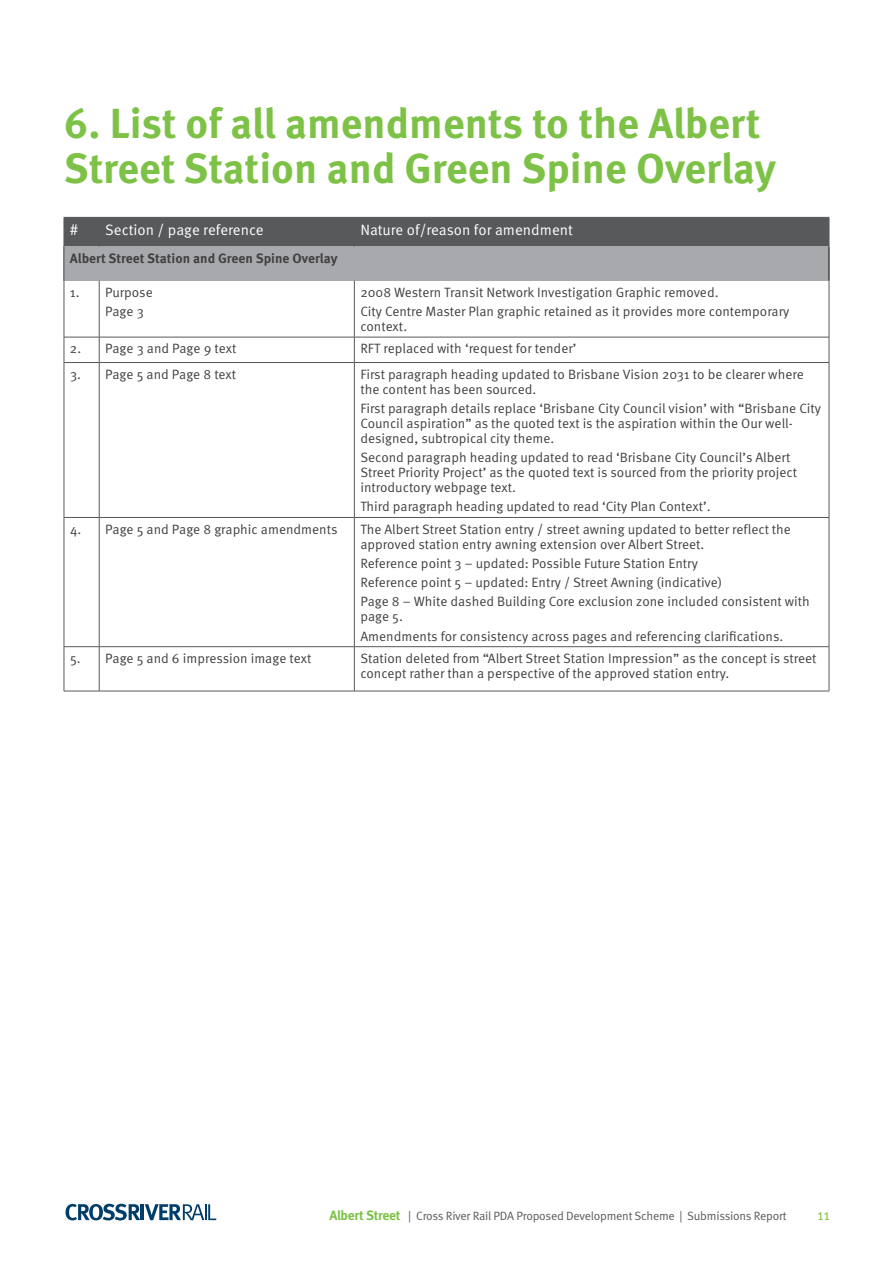
<style>
.page{position:relative;width:893px;height:1263px;background:#fff}
.page>*{position:absolute;margin:0;border:0;box-sizing:border-box;transform-origin:0 0}
.t1{font:700 42px/45px "Meta Pro";color:#7dc246}
.t2{font:15px "Meta Pro Norm";color:#fff}
.t3{font:15px "Meta Pro Norm";color:#7dc246}
.t4{font:13.5px/15px "Meta Pro Norm";color:#414042}
.t5{font:700 13.5px "Meta Pro";color:#414042}
.t6{font:12px "Meta Pro Norm";letter-spacing:-.02em;color:#58595b}
.s1{font-family:"Meta Pro";font-weight:700;font-size:13.5px;color:#7dc246}
</style>
<div class="page">
<svg style="left:66px;top:1204px;width:150px;height:16px"></svg>
<div style="left:64px;top:247px;width:765px;height:34px;background:#a7a9ac"></div>
<hr style="left:64px;top:247px;width:1px;height:34px;background:#58595b">
<hr style="left:829px;top:247px;width:1px;height:34px;background:#000">
<div style="left:64px;top:217px;width:766px;height:30px;background:#58595b"></div>
<hr style="left:64px;top:281px;width:1px;height:56px;background:#58595b">
<hr style="left:99px;top:281px;width:1px;height:56px;background:#58595b">
<hr style="left:354px;top:281px;width:1px;height:56px;background:#58595b">
<hr style="left:829px;top:281px;width:1px;height:56px;background:#58595b">
<hr style="left:64px;top:337px;width:35px;height:1px;background:#58595b">
<svg style="left:64px;top:337px;width:1px;height:25px"></svg>
<hr style="left:99px;top:337px;width:255px;height:1px;background:#58595b">
<svg style="left:99px;top:337px;width:1px;height:25px"></svg>
<hr style="left:354px;top:337px;width:475px;height:1px;background:#58595b">
<svg style="left:354px;top:337px;width:1px;height:25px"></svg>
<svg style="left:829px;top:337px;width:1px;height:25px"></svg>
<hr style="left:64px;top:362px;width:35px;height:1px;background:#58595b">
<hr style="left:64px;top:363px;width:1px;height:154px;background:#58595b">
<hr style="left:99px;top:362px;width:255px;height:1px;background:#58595b">
<hr style="left:99px;top:363px;width:1px;height:154px;background:#58595b">
<hr style="left:354px;top:362px;width:475px;height:1px;background:#58595b">
<hr style="left:354px;top:363px;width:1px;height:154px;background:#58595b">
<hr style="left:829px;top:363px;width:1px;height:154px;background:#58595b">
<hr style="left:64px;top:517px;width:35px;height:1px;background:#58595b">
<hr style="left:64px;top:518px;width:1px;height:128px;background:#58595b">
<hr style="left:99px;top:517px;width:255px;height:1px;background:#58595b">
<hr style="left:99px;top:518px;width:1px;height:128px;background:#58595b">
<hr style="left:354px;top:517px;width:475px;height:1px;background:#58595b">
<hr style="left:354px;top:518px;width:1px;height:128px;background:#58595b">
<hr style="left:829px;top:518px;width:1px;height:128px;background:#58595b">
<hr style="left:64px;top:646px;width:35px;height:1px;background:#58595b">
<hr style="left:64px;top:647px;width:1px;height:44px;background:#58595b">
<hr style="left:99px;top:646px;width:255px;height:1px;background:#58595b">
<hr style="left:99px;top:647px;width:1px;height:44px;background:#58595b">
<hr style="left:354px;top:646px;width:475px;height:1px;background:#58595b">
<hr style="left:354px;top:647px;width:1px;height:44px;background:#58595b">
<hr style="left:829px;top:647px;width:1px;height:44px;background:#58595b">
<hr style="left:64px;top:691px;width:35px;height:1px;background:#58595b">
<hr style="left:99px;top:691px;width:255px;height:1px;background:#58595b">
<hr style="left:354px;top:691px;width:475px;height:1px;background:#58595b">
<h1 class="t1" style="left:64px;top:98px;width:714px">6. List of all amendments to the Albert<br>Street Station and Green Spine Overlay</h1>
<p class="t2" style="left:70px;top:218px;width:10px">#</p>
<p class="t2" style="left:105px;top:218px;width:160px">Section / page reference</p>
<p class="t2" style="left:360px;top:218px;width:214px">Nature of/reason for amendment</p>
<p class="t5" style="left:70px;top:248px;width:269px">Albert Street Station and Green Spine Overlay</p>
<p class="t4" style="left:105px;top:282px;width:49px;line-height:19.2px;text-indent:-35px">1. Purpose<br>Page 3</p>
<p class="t4" style="left:360px;top:282px;width:431px;line-height:19.2px">2008 Western Transit Network Investigation Graphic removed.<br>City Centre Master Plan graphic retained as it provides more contemporary</p>
<p class="t4" style="left:360px;top:318px;width:48px">context.</p>
<p class="t4" style="left:70px;top:340px;width:168px">2. Page 3 and Page 9 text</p>
<p class="t4" style="left:360px;top:340px;width:217px">RFT replaced with ‘request for tender’</p>
<p class="t4" style="left:70px;top:366px;width:168px">3. Page 5 and Page 8 text</p>
<p class="t4" style="left:360px;top:366px;width:445px">First paragraph heading updated to Brisbane Vision 2031 to be clearer where the content has been sourced.</p>
<p class="t4" style="left:360px;top:400px;width:462px">First paragraph details replace ‘Brisbane City Council vision’ with “Brisbane City<br>Council aspiration” as the quoted text is the aspiration within the Our well&shy;designed, subtropical city theme.</p>
<p class="t4" style="left:360px;top:449px;width:438px">Second paragraph heading updated to read ‘Brisbane City Council’s Albert<br>Street Priority Project’ as the quoted text is sourced from the priority project introductory webpage text.</p>
<p class="t4" style="left:360px;top:498px;width:352px">Third paragraph heading updated to read ‘City Plan Context’.</p>
<p class="t4" style="left:70px;top:521px;width:269px">4. Page 5 and Page 8 graphic amendments</p>
<p class="t4" style="left:360px;top:521px;width:432px">The Albert Street Station entry / street awning updated to better reflect the approved station entry awning extension over Albert Street.</p>
<p class="t4" style="left:360px;top:553px;width:451px;line-height:19.2px">Reference point 3 – updated: Possible Future Station Entry<br>Reference point 5 – updated: Entry / Street Awning (indicative)<br>Page 8 – White dashed Building Core exclusion zone included consistent with</p>
<p class="t4" style="left:360px;top:606px;width:424px;line-height:19.2px">page 5.<br>Amendments for consistency across pages and referencing clarifications.</p>
<p class="t4" style="left:70px;top:650px;width:243px">5. Page 5 and 6 impression image text</p>
<p class="t4" style="left:360px;top:650px;width:458px">Station deleted from “Albert Street Station Impression” as the concept is street concept rather than a perspective of the approved station entry.</p>
<p class="t6" style="left:329px;top:1207px;width:459px"><span class="s1">Albert Street</span> | Cross River Rail PDA Proposed Development Scheme | Submissions Report</p>
<p class="t3" style="left:817px;top:1204px;width:15px">11</p>
</div>
